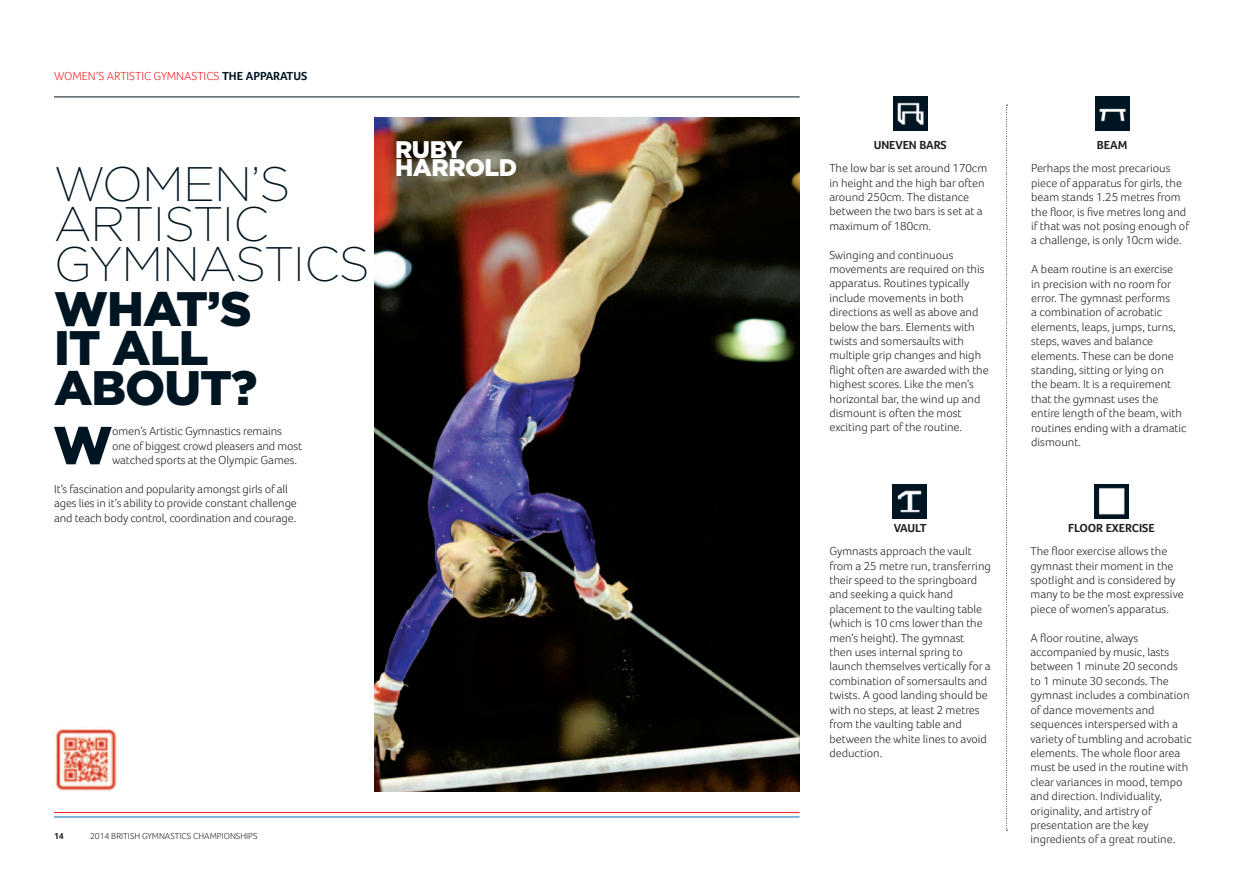
<style>
.page{position:relative;width:1259px;height:893px;background:#fff}
.page>*{position:absolute;margin:0;border:0;box-sizing:border-box;transform-origin:0 0}
.t1{font:900 53.1px "Gotham";color:#001522}
.t2{font:200 48.45px "Gotham";letter-spacing:-.02em;color:#001522}
.t3{font:900 48.45px "Gotham";letter-spacing:-.02em;color:#001522}
.t4{font:900 24px "Gotham";letter-spacing:-.02em;color:#fff}
.t5{font:300 12px/14.4px "Foco";color:#231f20}
.t6{font:300 12px "Foco";color:#ee1d23}
.t7{font:700 12px "Foco";letter-spacing:-.005em;color:#231f20}
.t8{font:300 9px "Foco";color:#231f20}
.t9{font:700 9px "Foco";color:#231f20}
.s1{font-weight:700;color:#001522}
</style>
<div class="page">
<hr style="left:54px;top:97px;width:745px;height:1px;background:#001522">
<hr style="left:54px;top:812px;width:745px;height:1px;background:#ee1d23">
<hr style="left:54px;top:817px;width:745px;height:1px;background:#0071bb">
<img style="left:374px;top:118px;width:425px;height:673px">
<img style="left:893px;top:97px;width:34px;height:34px">
<img style="left:893px;top:484px;width:34px;height:34px">
<img style="left:1094px;top:484px;width:34px;height:34px">
<img style="left:1095px;top:97px;width:34px;height:34px">
<svg style="left:1006px;top:105px;width:1px;height:726px"></svg>
<img style="left:54px;top:729px;width:63px;height:62px">
<p class="t6" style="left:54px;top:69px;width:255px">WOMEN’S ARTISTIC GYMNASTICS <span class="s1">THE APPARATUS</span></p>
<p class="t2" style="left:54px;top:154px;width:238px">WOMEN’S</p>
<p class="t2" style="left:54px;top:194px;width:216px">ARTISTIC</p>
<p class="t2" style="left:54px;top:233px;width:317px">GYMNASTICS</p>
<p class="t3" style="left:54px;top:275px;width:199px">WHAT’S</p>
<p class="t3" style="left:54px;top:315px;width:156px">IT ALL</p>
<p class="t3" style="left:54px;top:355px;width:205px">ABOUT?</p>
<p class="t1" style="left:53px;top:409px;width:61px">W</p>
<p class="t5" style="left:112px;top:424px;width:191px">omen’s Artistic Gymnastics remains one of biggest crowd pleasers and most watched sports at the Olympic Games.</p>
<p class="t5" style="left:54px;top:481px;width:244px">It’s fascination and popularity amongst girls of all ages lies in it’s ability to provide constant challenge and teach body control, coordination and courage.</p>
<p class="t4" style="left:395px;top:133px;width:69px">RUBY</p>
<p class="t4" style="left:395px;top:151px;width:124px">HARROLD</p>
<p class="t9" style="left:54px;top:831px;width:11px">14</p>
<p class="t8" style="left:90px;top:831px;width:169px">2014 BRITISH GYMNASTICS CHAMPIONSHIPS</p>
<p class="t7" style="left:874px;top:138px;width:74px">UNEVEN BARS</p>
<p class="t5" style="left:829px;top:161px;width:159px">The low bar is set around 170cm in height and the high bar often around 250cm. The distance between the two bars is set at a maximum of 180cm.</p>
<p class="t5" style="left:829px;top:247px;width:161px">Swinging and continuous movements are required on this apparatus. Routines typically include movements in both directions as well as above and below the bars. Elements with twists and somersaults with multiple grip changes and high flight often are awarded with the highest scores. Like the men’s horizontal bar, the wind up and dismount is often the most exciting part of the routine.</p>
<p class="t7" style="left:894px;top:521px;width:34px">VAULT</p>
<p class="t5" style="left:829px;top:544px;width:163px">Gymnasts approach the vault from a 25 metre run, transferring their speed to the springboard and seeking a quick hand placement to the vaulting table (which is 10 cms lower than the men’s height). The gymnast<br>then uses internal spring to launch themselves vertically for a combination of somersaults and twists. A good landing should be with no steps, at least 2 metres from the vaulting table and between the white lines to avoid deduction.</p>
<p class="t7" style="left:1097px;top:138px;width:32px">BEAM</p>
<p class="t5" style="left:1031px;top:161px;width:159px">Perhaps the most precarious piece of apparatus for girls, the beam stands 1.25 metres from the floor, is five metres long and if that was not posing enough of a challenge, is only 10cm wide.</p>
<p class="t5" style="left:1031px;top:262px;width:157px">A beam routine is an exercise<br>in precision with no room for error. The gymnast performs<br>a combination of acrobatic elements, leaps, jumps, turns, steps, waves and balance elements. These can be done standing, sitting or lying on<br>the beam. It is a requirement that the gymnast uses the entire length of the beam, with routines ending with a dramatic dismount.</p>
<p class="t7" style="left:1068px;top:521px;width:88px">FLOOR EXERCISE</p>
<p class="t5" style="left:1030px;top:544px;width:155px">The floor exercise allows the gymnast their moment in the spotlight and is considered by many to be the most expressive piece of women’s apparatus.</p>
<p class="t5" style="left:1030px;top:630px;width:163px">A floor routine, always accompanied by music, lasts between 1 minute 20 seconds<br>to 1 minute 30 seconds. The gymnast includes a combination of dance movements and sequences interspersed with a variety of tumbling and acrobatic elements. The whole floor area must be used in the routine with clear variances in mood, tempo and direction. Individuality, originality, and artistry of presentation are the key ingredients of a great routine.</p>
</div>
